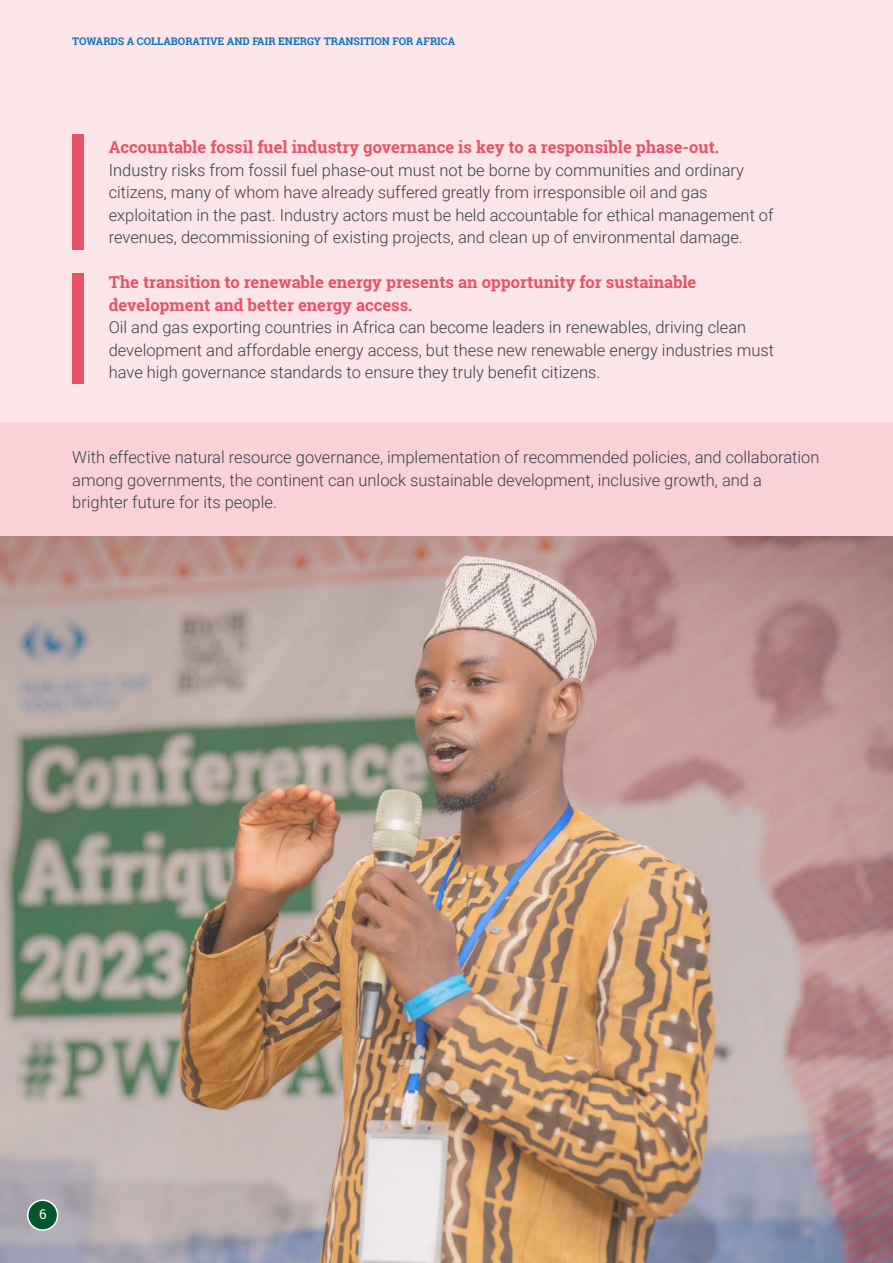
<style>
.page{position:relative;width:893px;height:1263px;background:#fbe5e8}
.page>*{position:absolute;margin:0;border:0;box-sizing:border-box;transform-origin:0 0}
.t1{font:300 16.5px/22.5px "Roboto";color:#383f4a}
.t2{font:700 16.5px/22.5px "Roboto Slab";color:#e85269}
.t3{font:13.5px "Roboto Slab";color:#fff}
.t4{font:700 10.5px "Roboto Slab";color:#1471b8}
</style>
<div class="page">
<div style="left:0;top:422px;width:893px;height:155px;background:#f9d2d8"></div>
<div style="left:72px;top:134px;width:11px;height:115px;background:#e85269"></div>
<div style="left:72px;top:273px;width:11px;height:111px;background:#e85269"></div>
<img style="left:0;top:537px;width:893px;height:726px">
<div style="left:28px;top:1200px;width:30px;height:30px;background:#04582c;border-radius:50%"></div>
<div style="left:27px;top:1199px;width:31px;height:32px;border:2px solid #fff;border-radius:50%"></div>
<p class="t4" style="left:72px;top:34px;width:384px">TOWARDS A COLLABORATIVE AND FAIR ENERGY TRANSITION FOR AFRICA</p>
<p class="t2" style="left:109px;top:136px;width:612px">Accountable fossil fuel industry governance is key to a responsible phase-out.</p>
<p class="t1" style="left:109px;top:158px;width:666px">Industry risks from fossil fuel phase-out must not be borne by communities and ordinary citizens, many of whom have already suffered greatly from irresponsible oil and gas exploitation in the past. Industry actors must be held accountable for ethical management of revenues, decommissioning of existing projects, and clean up of environmental damage.</p>
<p class="t2" style="left:109px;top:271px;width:589px">The transition to renewable energy presents an opportunity for sustainable development and better energy access.</p>
<p class="t1" style="left:109px;top:315px;width:667px">Oil and gas exporting countries in Africa can become leaders in renewables, driving clean development and affordable energy access, but these new renewable energy industries must have high governance standards to ensure they truly benefit citizens.</p>
<p class="t1" style="left:72px;top:445px;width:749px">With effective natural resource governance, implementation of recommended policies, and collaboration among governments, the continent can unlock sustainable development, inclusive growth, and a brighter future for its people.</p>
<p class="t3" style="left:39px;top:1204px;width:9px">6</p>
</div>
